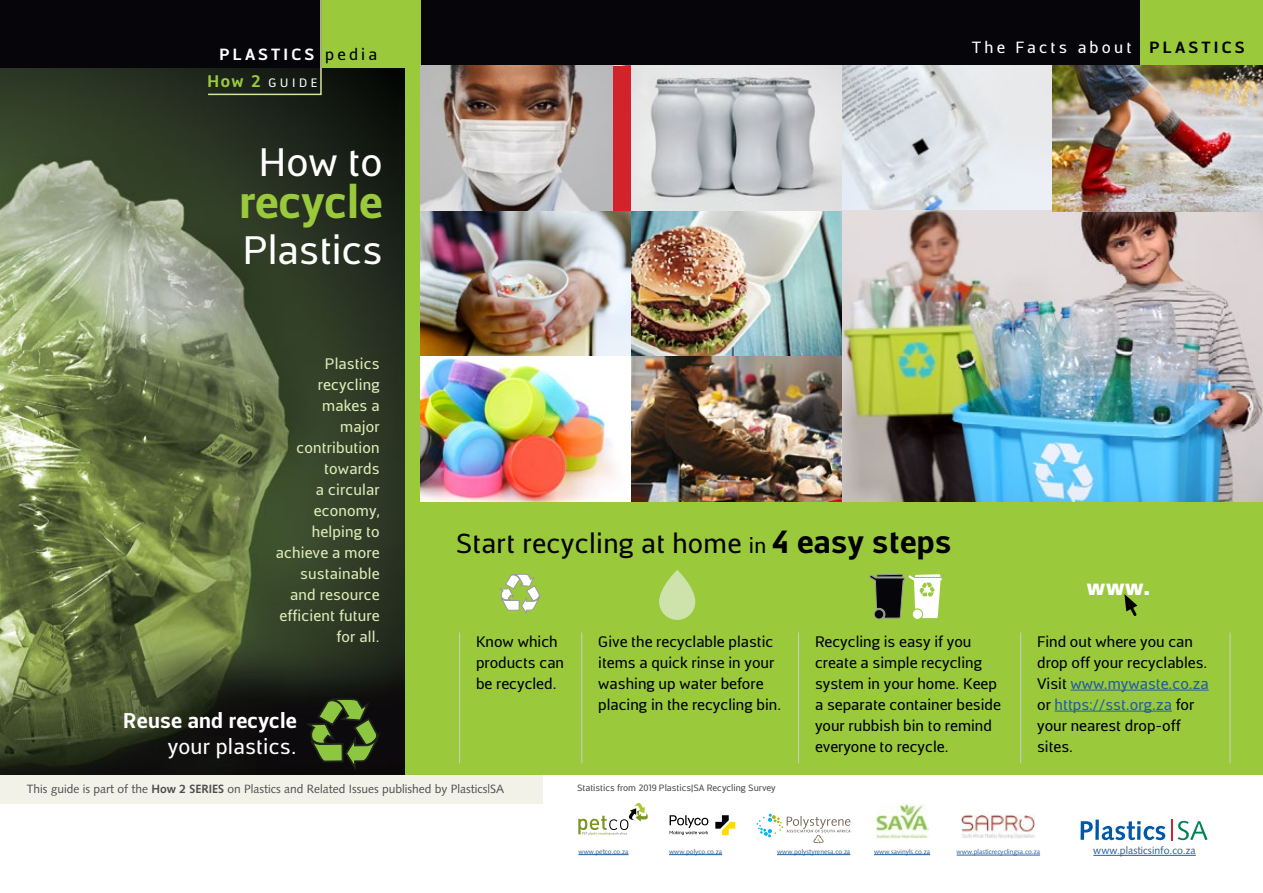
<style>
.page{position:relative;width:1263px;height:893px;background:#fff}
.page>*{position:absolute;margin:0;border:0;box-sizing:border-box;transform-origin:0 0}
.t1{font:700 45px "Centuma";color:#9aca3c}
.t2{font:39px "Centuma";color:#fff}
.t3{font:27px "Centuma";letter-spacing:.01em;color:#000}
.t4{font:900 22.5px "Syntax";color:#fff}
.t5{font:700 21px "Centuma";letter-spacing:.01em;color:#fff}
.t6{font:21px "Centuma";letter-spacing:.01em;color:#fff}
.t7{font:15.9px "Centuma";letter-spacing:.2em;color:#fff}
.t8{font:700 15.9px "Centuma";letter-spacing:.195em;color:#fff}
.t9{font:15px/21px "Centuma";color:#000}
.t10{font:15px/21px "Centuma";letter-spacing:.01em;color:#ddebb7;text-align:right}
.t11{font:12px "Syntax";color:#4d4d4f}
.t12{font:12px "Centuma";letter-spacing:.3em;color:#fff}
.t13{font:10.5px "Syntax";color:#215e9e}
.t14{font:9px "Centuma";color:#4d4d4f}
.t15{font:6.75px "Syntax";color:#215e9e}
.s1{font-weight:400;color:#000}
.s2{font-weight:700;font-size:16.5px;color:#9aca3c}
.s3{font-weight:700;color:#000}
.s4{font-size:21px}
.s5{font-weight:700;font-size:31.5px}
.s6{color:#215e9e}
.s7{font-weight:700}
</style>
<div class="page">
<div style="left:0;top:0;width:1263px;height:68px;background:#06050a"></div>
<div style="left:1140px;top:0;width:123px;height:67px;background:#9aca3c"></div>
<img style="left:0;top:67px;width:405px;height:708px">
<div style="left:322px;top:0;width:98px;height:67px;background:#9aca3c"></div>
<svg style="left:207px;top:0;width:115px;height:96px"></svg>
<svg style="left:273px;top:670px;width:112px;height:105px;background:#242c17"></svg>
<div style="left:420px;top:474px;width:843px;height:301px;background:#9aca3c"></div>
<div style="left:0;top:775px;width:542px;height:28px;background:#f2f2e8"></div>
<div style="left:405px;top:53px;width:15px;height:722px;background:#9aca3c"></div>
<hr style="left:874px;top:854px;width:56px;height:1px;background:#215e9e">
<img style="left:876px;top:804px;width:52px;height:35px">
<hr style="left:578px;top:854px;width:50px;height:1px;background:#215e9e">
<svg style="left:578px;top:803px;width:70px;height:32px"></svg>
<hr style="left:669px;top:854px;width:53px;height:1px;background:#215e9e">
<svg style="left:715px;top:815px;width:20px;height:20px"></svg>
<svg style="left:670px;top:815px;width:38px;height:20px"></svg>
<hr style="left:777px;top:854px;width:73px;height:1px;background:#215e9e">
<svg style="left:757px;top:814px;width:93px;height:30px"></svg>
<hr style="left:459px;top:632px;width:1px;height:131px;background:#c5d1cf">
<hr style="left:1230px;top:632px;width:1px;height:131px;background:#c5d1cf">
<hr style="left:798px;top:632px;width:1px;height:131px;background:#c5d1cf">
<hr style="left:1020px;top:632px;width:1px;height:131px;background:#c5d1cf">
<hr style="left:581px;top:632px;width:1px;height:131px;background:#c5d1cf">
<hr style="left:1070px;top:690px;width:139px;height:1px;background:#215e9e">
<hr style="left:1055px;top:711px;width:117px;height:1px;background:#215e9e">
<hr style="left:1093px;top:855px;width:103px;height:1px;background:#215e9e">
<svg style="left:1080px;top:821px;width:13px;height:19px"></svg>
<svg style="left:1095px;top:820px;width:4px;height:20px"></svg>
<svg style="left:1102px;top:821px;width:63px;height:19px"></svg>
<svg style="left:1178px;top:821px;width:29px;height:19px"></svg>
<svg style="left:1171px;top:820px;width:1px;height:21px"></svg>
<hr style="left:957px;top:855px;width:83px;height:1px;background:#215e9e">
<img style="left:962px;top:815px;width:73px;height:24px">
<svg style="left:1124px;top:594px;width:14px;height:22px"></svg>
<svg style="left:869px;top:573px;width:73px;height:47px"></svg>
<svg style="left:499px;top:574px;width:41px;height:40px"></svg>
<svg style="left:659px;top:570px;width:36px;height:50px;fill:#cde3ab"></svg>
<div style="left:420px;top:66px;width:211px;height:145px;background:#d2232a"></div>
<img style="left:420px;top:66px;width:192px;height:145px">
<img style="left:420px;top:211px;width:211px;height:145px">
<img style="left:420px;top:358px;width:211px;height:144px">
<img style="left:631px;top:66px;width:211px;height:145px">
<img style="left:631px;top:211px;width:211px;height:145px">
<img style="left:631px;top:356px;width:211px;height:146px">
<svg style="left:842px;top:66px;width:211px;height:144px;background:#dbe0e4"></svg>
<img style="left:842px;top:210px;width:421px;height:292px">
<img style="left:1053px;top:66px;width:210px;height:145px">
<p class="t8" style="left:220px;top:44px;width:159px">PLASTICS <span class="s1">pedia</span></p>
<p class="t12" style="left:207px;top:75px;width:111px"><span class="s2">How 2</span> GUIDE</p>
<h2 class="t2" style="left:259px;top:135px;width:125px">How to</h2>
<h1 class="t1" style="left:239px;top:170px;width:145px">recycle</h1>
<h2 class="t2" style="left:243px;top:223px;width:141px">Plastics</h2>
<p class="t7" style="left:972px;top:36px;width:274px">The Facts about <span class="s3">PLASTICS</span></p>
<p class="t10" style="left:276px;top:353px;width:105px">Plastics recycling makes a<br>major contribution towards<br>a circular economy, helping to achieve a more sustainable and resource efficient future for all.</p>
<h3 class="t3" style="left:456px;top:524px;width:497px">Start recycling at home <span class="s4">in</span> <span class="s5">4 easy steps</span></h3>
<h3 class="t4" style="left:1086px;top:574px;width:65px">www.</h3>
<p class="t9" style="left:476px;top:630px;width:90px">Know which products can be recycled.</p>
<p class="t9" style="left:598px;top:630px;width:185px">Give the recyclable plastic items a quick rinse in your washing up water before placing in the recycling bin.</p>
<p class="t9" style="left:815px;top:630px;width:187px">Recycling is easy if you create a simple recycling system in your home. Keep a separate container beside your rubbish bin to remind everyone to recycle.</p>
<p class="t9" style="left:1037px;top:630px;width:173px">Find out where you can drop off your recyclables.<br>Visit <span class="s6">www.mywaste.co.za </span>or <span class="s6">https://sst.org.za</span> for your nearest drop-off sites.</p>
<h3 class="t5" style="left:123px;top:706px;width:175px">Reuse and recycle</h3>
<h3 class="t6" style="left:168px;top:732px;width:131px">your plastics.</h3>
<p class="t11" style="left:27px;top:782px;width:479px">This guide is part of the <span class="s7">How 2 SERIES</span> on Plastics and Related Issues published by Plastics|SA</p>
<p class="t14" style="left:577px;top:781px;width:200px">Statistics from 2019 Plastics|SA Recycling Survey</p>
<p class="t15" style="left:578px;top:848px;width:52px">www.petco.co.za</p>
<p class="t15" style="left:669px;top:848px;width:55px">www.polyco.co.za</p>
<p class="t15" style="left:777px;top:848px;width:75px">www.polystyrenesa.co.za</p>
<p class="t15" style="left:874px;top:848px;width:58px">www.savinyls.co.za</p>
<p class="t15" style="left:957px;top:848px;width:85px">www.plasticrecyclingsa.co.za</p>
<p class="t13" style="left:1093px;top:844px;width:104px">www.plasticsinfo.co.za</p>
</div>
